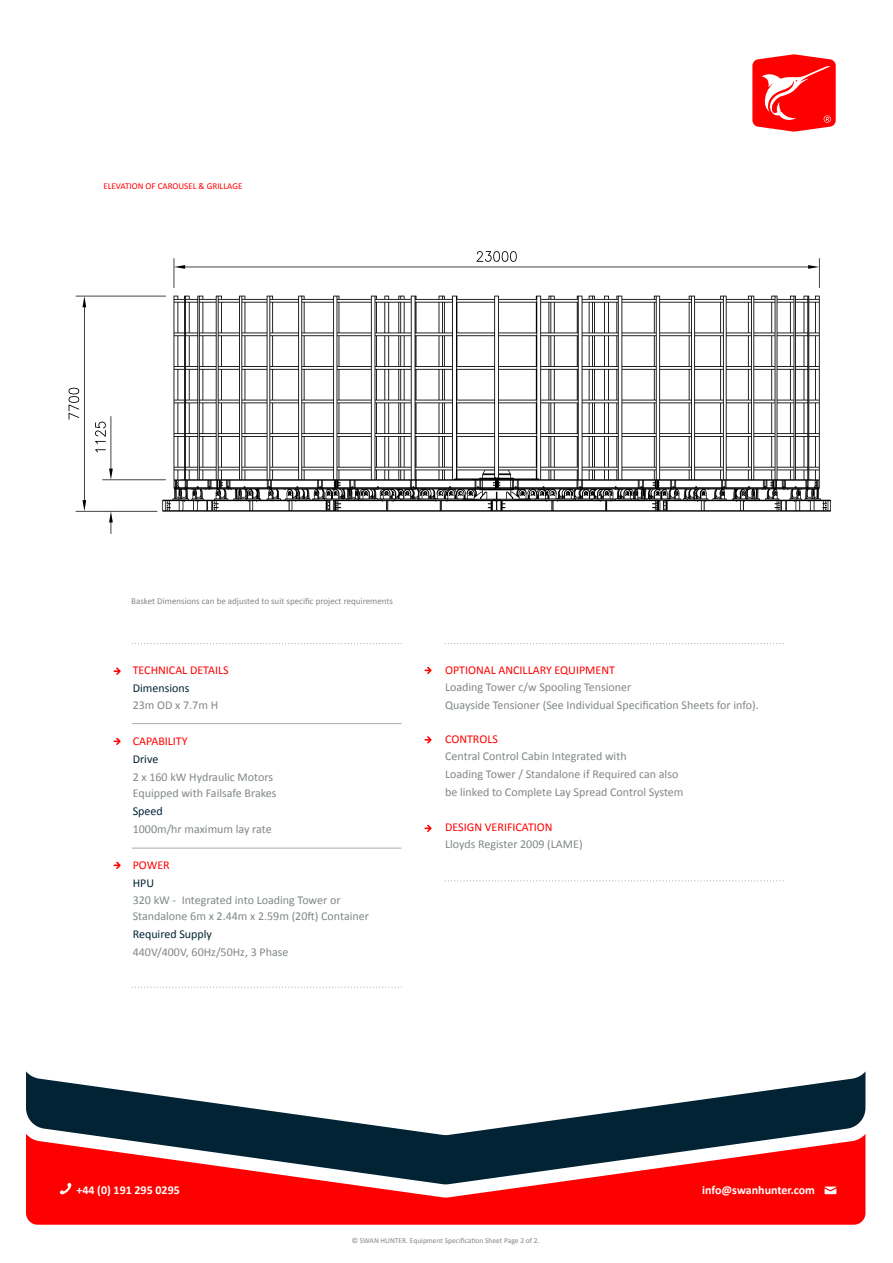
<style>
.page{position:relative;width:893px;height:1263px;background:#fff}
.page>*{position:absolute;margin:0;border:0;box-sizing:border-box;transform-origin:0 0}
.t1{font:12px/16.5px "Calibri";color:#818787}
.t2{font:12px "Calibri";color:#f00}
.t3{font:12px "Calibri";color:#012334}
.t4{font:700 12px "Calibri";color:#fff}
.t5{font:9px "Calibri";color:#818787}
.t6{font:9px "Calibri";color:#f00}
.t7{font:7.5px "Calibri";color:#818787}
</style>
<div class="page">
<div style="left:26px;top:1184px;width:839px;height:41px;background:#f00"></div>
<svg style="left:26px;top:1071px;width:839px;height:113px"></svg>
<svg style="left:168px;top:296px;width:663px;height:216px"></svg>
<svg style="left:174px;top:251px;width:646px;height:37px"></svg>
<svg style="left:69px;top:296px;width:99px;height:238px"></svg>
<hr style="left:132px;top:723px;width:269px;height:1px;background:#a4abb1">
<hr style="left:132px;top:848px;width:269px;height:1px;background:#a4abb1">
<svg style="left:132px;top:643px;width:270px;height:1px"></svg>
<svg style="left:132px;top:986px;width:270px;height:2px"></svg>
<svg style="left:445px;top:643px;width:339px;height:1px"></svg>
<svg style="left:445px;top:880px;width:339px;height:1px"></svg>
<svg style="left:752px;top:54px;width:84px;height:78px"></svg>
<svg style="left:114px;top:667px;width:7px;height:8px"></svg>
<svg style="left:114px;top:737px;width:7px;height:8px"></svg>
<svg style="left:114px;top:861px;width:7px;height:8px"></svg>
<svg style="left:424px;top:667px;width:8px;height:7px"></svg>
<svg style="left:424px;top:736px;width:8px;height:7px"></svg>
<svg style="left:424px;top:824px;width:8px;height:8px"></svg>
<svg style="left:824px;top:1186px;width:13px;height:8px"></svg>
<svg style="left:59px;top:1182px;width:13px;height:13px"></svg>
<p class="t6" style="left:103px;top:181px;width:141px">ELEVATION OF CAROUSEL &amp; GRILLAGE</p>
<p class="t5" style="left:131px;top:596px;width:263px">Basket Dimensions can be adjusted to suit specific project requirements</p>
<p class="t2" style="left:133px;top:663px;width:97px">TECHNICAL DETAILS</p>
<p class="t3" style="left:133px;top:681px;width:58px">Dimensions</p>
<p class="t1" style="left:133px;top:696px;width:87px">23m OD x 7.7m H</p>
<p class="t2" style="left:133px;top:733px;width:56px">CAPABILITY</p>
<p class="t3" style="left:133px;top:751px;width:27px">Drive</p>
<p class="t1" style="left:133px;top:768px;width:145px">2 x 160 kW Hydraulic Motors<br>Equipped with Failsafe Brakes</p>
<p class="t3" style="left:133px;top:804px;width:32px">Speed</p>
<p class="t1" style="left:133px;top:820px;width:140px">1000m/hr maximum lay rate</p>
<p class="t2" style="left:133px;top:858px;width:39px">POWER</p>
<p class="t3" style="left:133px;top:876px;width:23px">HPU</p>
<p class="t1" style="left:133px;top:891px;width:238px">320 kW - Integrated into Loading Tower or<br>Standalone 6m x 2.44m x 2.59m (20ft) Container</p>
<p class="t3" style="left:133px;top:927px;width:81px">Required Supply</p>
<p class="t1" style="left:133px;top:943px;width:157px">440V/400V, 60Hz/50Hz, 3 Phase</p>
<p class="t2" style="left:445px;top:663px;width:171px">OPTIONAL ANCILLARY EQUIPMENT</p>
<p class="t1" style="left:445px;top:678px;width:315px;line-height:17.2px">Loading Tower c/w Spooling Tensioner<br>Quayside Tensioner (See Individual Specification Sheets for info).</p>
<p class="t2" style="left:445px;top:732px;width:54px">CONTROLS</p>
<p class="t1" style="left:445px;top:747px;width:240px;line-height:18px">Central Control Cabin Integrated with<br>Loading Tower / Standalone if Required can also be linked to Complete Lay Spread Control System</p>
<p class="t2" style="left:445px;top:819px;width:109px">DESIGN VERIFICATION</p>
<p class="t1" style="left:445px;top:835px;width:139px">Lloyds Register 2009 (LAME)</p>
<p class="t4" style="left:76px;top:1182px;width:105px">+44 (0) 191 295 0295</p>
<p class="t4" style="left:702px;top:1182px;width:114px">info@swanhunter.com</p>
<p class="t7" style="left:352px;top:1236px;width:189px">© SWAN HUNTER. Equipment Specification Sheet Page 2 of 2.</p>
</div>
